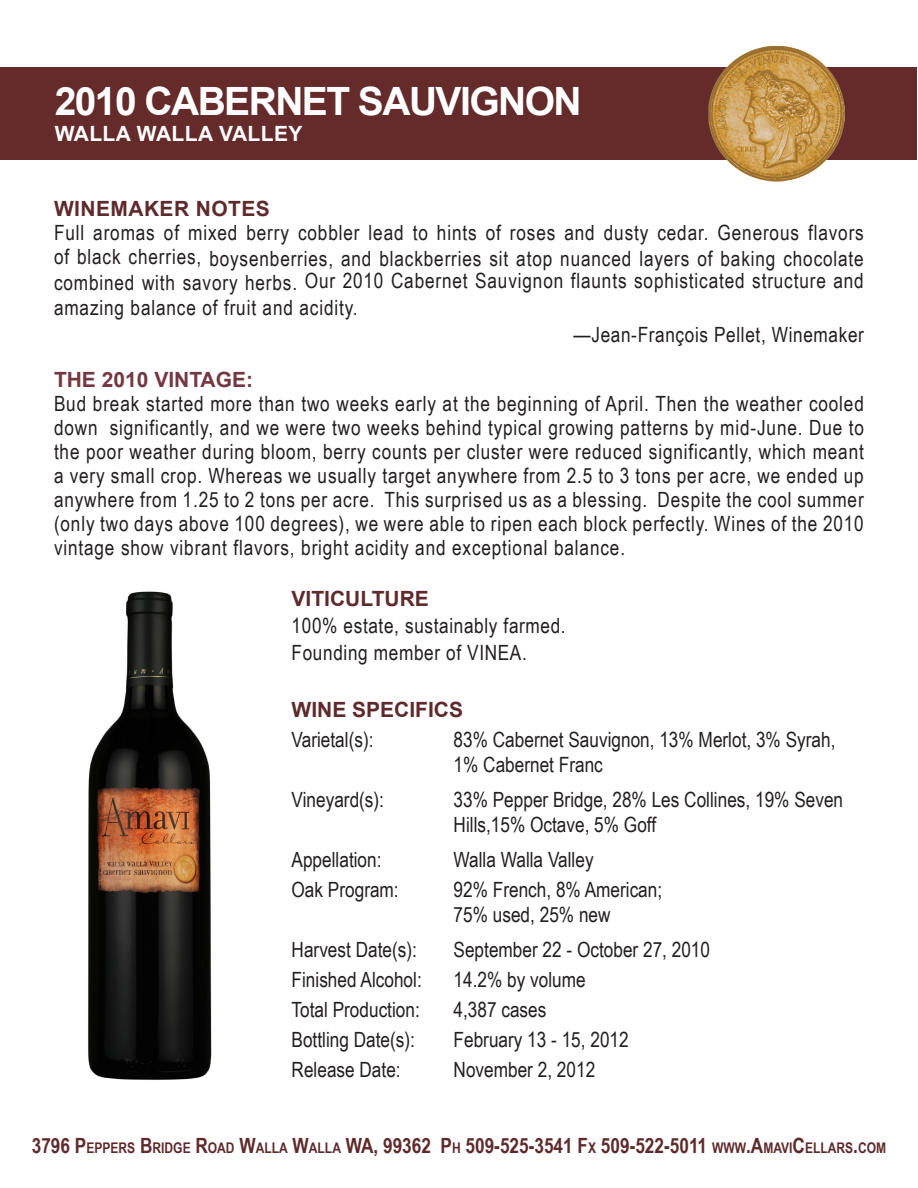
<style>
.page{position:relative;width:918px;height:1188px;background:#fff}
.page>*{position:absolute;margin:0;border:0;box-sizing:border-box;transform-origin:0 0}
.t1{font:700 39px "Arial";letter-spacing:-.04em;color:#fff}
.t2{font:21px/24px "Arial Narrow";letter-spacing:.03em;color:#231f20}
.t3{font:21px/25.5px "Arial Narrow";color:#231f20}
.t4{font:700 21px "Arial Narrow";color:#5f2a2b}
.t5{font:700 21px "Arial";color:#5f2a2b}
.t6{font:700 21px "Arial";letter-spacing:.02em;color:#fff}
.t7{font:700 21px "Arial";color:#743842}
.t8{font:700 21px "Arial";letter-spacing:.02em;color:#5f2a2b}
.s1{font-size:14.7px}
</style>
<div class="page">
<div style="left:1px;top:67px;width:916px;height:93px;background:#652b2b"></div>
<img style="left:708px;top:45px;width:137px;height:137px">
<img style="left:88px;top:591px;width:124px;height:489px">
<p class="t1" style="left:55px;top:75px;width:528px">2010 CABERNET SAUVIGNON</p>
<p class="t6" style="left:55px;top:119px;width:249px">WALLA WALLA VALLEY</p>
<p class="t8" style="left:54px;top:195px;width:217px">WINEMAKER NOTES</p>
<p class="t2" style="left:54px;top:219px;width:811px;line-height:25.5px">Full aromas of mixed berry cobbler lead to hints of roses and dusty cedar. Generous flavors of black cherries, boysenberries, and blackberries sit atop nuanced layers of baking chocolate</p>
<p class="t2" style="left:54px;top:267px;width:811px;line-height:27px">combined with savory herbs. Our 2010 Cabernet Sauvignon flaunts sophisticated structure and amazing balance of fruit and acidity.</p>
<p class="t2" style="left:574px;top:322px;width:292px">—Jean-François Pellet, Winemaker</p>
<p class="t7" style="left:54px;top:366px;width:201px">THE 2010 VINTAGE:</p>
<p class="t2" style="left:54px;top:391px;width:812px;text-align:justify">Bud break started more than two weeks early at the beginning of April. Then the weather cooled down significantly, and we were two weeks behind typical growing patterns by mid-June. Due to the poor weather during bloom, berry counts per cluster were reduced significantly, which meant a very small crop. Whereas we usually target anywhere from 2.5 to 3 tons per acre, we ended up anywhere from 1.25 to 2 tons per acre. This surprised us as a blessing. Despite the cool summer (only two days above 100 degrees), we were able to ripen each block perfectly. Wines of the 2010 vintage show vibrant flavors, bright acidity and exceptional balance.</p>
<p class="t5" style="left:292px;top:584px;width:139px">VITICULTURE</p>
<p class="t2" style="left:292px;top:613px;width:276px">100% estate, sustainably farmed.</p>
<p class="t2" style="left:292px;top:640px;width:237px">Founding member of VINEA.</p>
<p class="t5" style="left:292px;top:695px;width:173px">WINE SPECIFICS</p>
<p class="t3" style="left:292px;top:726px;width:83px">Varietal(s):</p>
<p class="t3" style="left:454px;top:726px;width:383px">83% Cabernet Sauvignon, 13% Merlot, 3% Syrah,<br>1% Cabernet Franc</p>
<p class="t3" style="left:292px;top:786px;width:94px">Vineyard(s):</p>
<p class="t3" style="left:454px;top:786px;width:391px">33% Pepper Bridge, 28% Les Collines, 19% Seven<br>Hills,15% Octave, 5% Goff</p>
<p class="t3" style="left:292px;top:846px;width:91px">Appellation:</p>
<p class="t3" style="left:454px;top:846px;width:142px">Walla Walla Valley</p>
<p class="t3" style="left:292px;top:876px;width:109px">Oak Program:</p>
<p class="t3" style="left:454px;top:876px;width:210px">92% French, 8% American;</p>
<p class="t3" style="left:454px;top:901px;width:158px">75% used, 25% new</p>
<p class="t3" style="left:292px;top:936px;width:127px">Harvest Date(s):</p>
<p class="t3" style="left:454px;top:936px;width:258px">September 22 - October 27, 2010</p>
<p class="t3" style="left:292px;top:966px;width:132px">Finished Alcohol:</p>
<p class="t3" style="left:454px;top:966px;width:134px">14.2% by volume</p>
<p class="t3" style="left:292px;top:996px;width:130px">Total Production:</p>
<p class="t3" style="left:454px;top:996px;width:94px">4,387 cases</p>
<p class="t3" style="left:292px;top:1026px;width:125px">Bottling Date(s):</p>
<p class="t3" style="left:454px;top:1026px;width:177px">February 13 - 15, 2012</p>
<p class="t3" style="left:292px;top:1056px;width:111px">Release Date:</p>
<p class="t3" style="left:454px;top:1056px;width:143px">November 2, 2012</p>
<p class="t4" style="left:32px;top:1130px;width:856px">3796 P<span class="s1">EPP ERS</span> B<span class="s1">RIDGE</span> R<span class="s1">OAD</span> W<span class="s1">ALLA</span> W<span class="s1">ALLA</span> WA, 99362 P<span class="s1">H</span> 509-525-3541 F<span class="s1">X</span> 509-522-5011 <span class="s1">WWW</span>.A<span class="s1">MAVI</span>C<span class="s1">ELLARS</span>.<span class="s1">COM</span></p>
</div>
